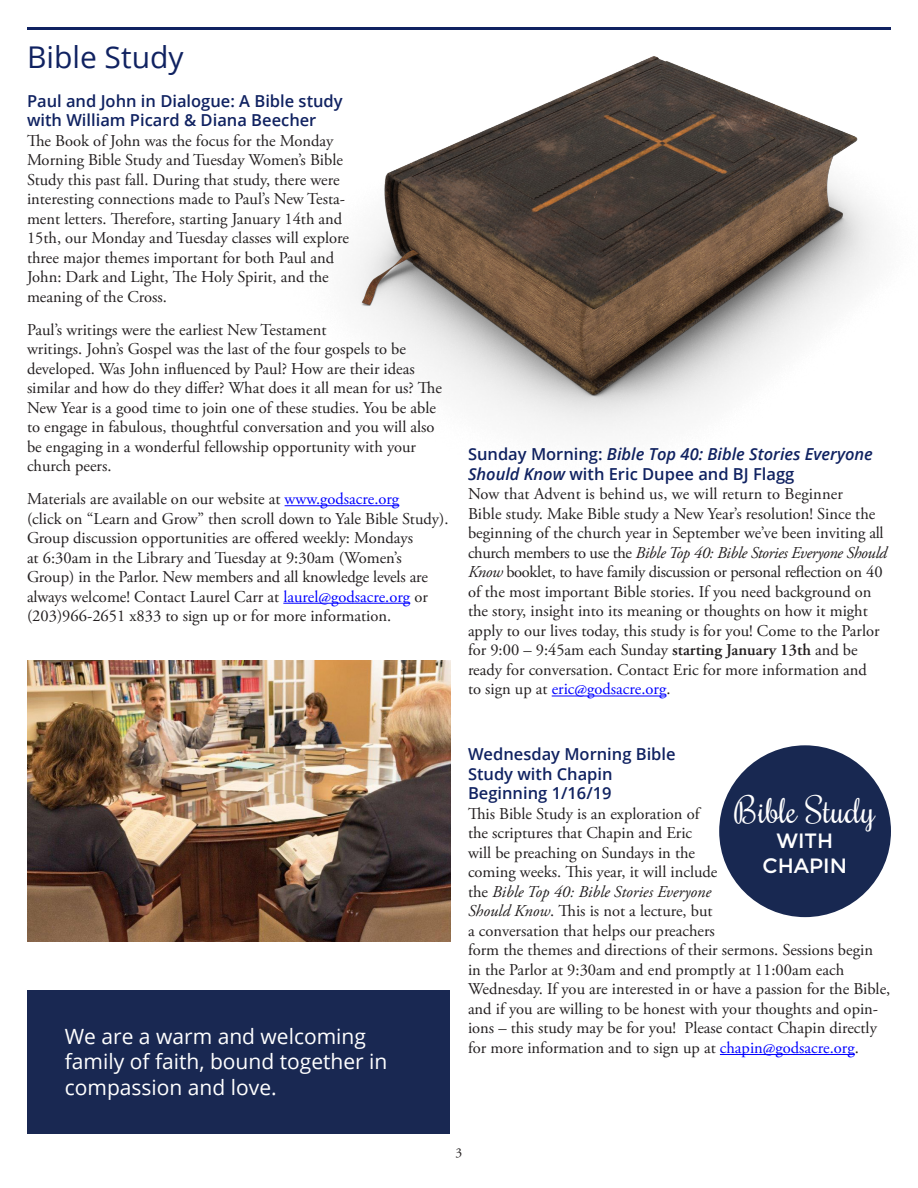
<style>
.page{position:relative;width:918px;height:1188px;background:#fff}
.page>*{position:absolute;margin:0;border:0;box-sizing:border-box;transform-origin:0 0}
.t1{font:34.5px "Rochester";color:#fff}
._10_Head{font:30px "Open Sans";color:#102261}
.t2{font:21px/25.5px "Open Sans";color:#fff}
.t3{font:20.7px/24.9px "Montserrat";color:#fff;text-align:center}
._50_Body{font:16.5px/19.5px "Adobe Garamond Pro";color:#231f20}
._20_Subhead{font:600 16.5px/19.5px "Open Sans";color:#102261}
._20_Subhead-2{font:italic 600 16.5px/19.5px "Open Sans";color:#102261}
.t4{font:13.5px "Adobe Garamond Pro";color:#231f20}
.s1{color:#00f}
.s2{font-style:normal}
.s3{font-style:italic}
.s4{font-weight:600}
</style>
<div class="page">
<div style="left:27px;top:990px;width:423px;height:144px;background:#192852"></div>
<hr style="left:27px;top:27px;width:864px;height:3px;background:#102261">
<hr style="left:285px;top:505px;width:114px;height:1px;background:#00f">
<hr style="left:283px;top:603px;width:127px;height:1px;background:#00f">
<hr style="left:552px;top:696px;width:114px;height:1px;background:#00f">
<hr style="left:720px;top:1054px;width:135px;height:1px;background:#00f">
<div style="left:719px;top:745px;width:172px;height:172px;background:#182851;border-radius:50%"></div>
<img style="left:354px;top:56px;width:523px;height:375px">
<img style="left:27px;top:661px;width:423px;height:280px">
<p class="_10_Head" style="left:27px;top:37px;width:158px">Bible Study</p>
<p class="_20_Subhead" style="left:27px;top:91px;width:317px">Paul and John in Dialogue: A Bible study with William Picard &amp; Diana Beecher</p>
<p class="_50_Body" style="left:27px;top:131px;width:324px">The Book of John was the focus for the Monday Morning Bible Study and Tuesday Women’s Bible Study this past fall. During that study, there were interesting connections made to Paul’s New Testa&shy;ment letters. Therefore, starting January 14th and 15th, our Monday and Tuesday classes will explore three major themes important for both Paul and John: Dark and Light, The Holy Spirit, and the meaning of the Cross.</p>
<p class="_50_Body" style="left:27px;top:320px;width:417px">Paul’s writings were the earliest New Testament<br>writings. John’s Gospel was the last of the four gospels to be developed. Was John influenced by Paul? How are their ideas similar and how do they differ? What does it all mean for us? The New Year is a good time to join one of these studies. You be able to engage in fabulous, thoughtful conversation and you will also be engaging in a wonderful fellowship opportunity with your church peers.</p>
<p class="_50_Body" style="left:27px;top:490px;width:423px">Materials are available on our website at <span class="s1">www.godsacre.org<br></span>(click on “Learn and Grow” then scroll down to Yale Bible Study).<br>Group discussion opportunities are offered weekly: Mondays<br>at 6:30am in the Library and Tuesday at 9:30am (Women’s Group) in the Parlor. New members and all knowledge levels are always welcome! Contact Laurel Carr at <span class="s1">laurel@godsacre.org</span> or (203)966-2651 x833 to sign up or for more information.</p>
<p class="_20_Subhead-2" style="left:468px;top:444px;width:406px"><span class="s2">Sunday Morning:</span> Bible Top 40: Bible Stories Everyone<br>Should Know <span class="s2">with Eric Dupee and BJ Flagg</span></p>
<p class="_50_Body" style="left:468px;top:485px;width:421px">Now that Advent is behind us, we will return to Beginner<br>Bible study. Make Bible study a New Year’s resolution! Since the beginning of the church year in September we’ve been inviting all church members to use the <span class="s3">Bible Top 40: Bible Stories Everyone Should Know</span> booklet, to have family discussion or personal reflection on 40 of the most important Bible stories. If you need background on the story, insight into its meaning or thoughts on how it might apply to our lives today, this study is for you! Come to the Parlor for 9:00 – 9:45am each Sunday <span class="s4">starting January 13th</span> and be ready for conversation. Contact Eric for more information and<br>to sign up at <span class="s1">eric@godsacre.org</span>.</p>
<p class="t2" style="left:65px;top:1023px;width:324px">We are a warm and welcoming family of faith, bound together in compassion and love.</p>
<p class="_20_Subhead" style="left:468px;top:744px;width:209px">Wednesday Morning Bible<br>Study with Chapin<br>Beginning 1/16/19</p>
<p class="_50_Body" style="left:468px;top:804px;width:424px">This Bible Study is an exploration of<br>the scriptures that Chapin and Eric<br>will be preaching on Sundays in the<br>coming weeks. This year, it will include<br>the <span class="s3">Bible Top 40: Bible Stories Everyone<br>Should Know</span>. This is not a lecture, but<br>a conversation that helps our preachers<br>form the themes and directions of their sermons. Sessions begin<br>in the Parlor at 9:30am and end promptly at 11:00am each Wednesday. If you are interested in or have a passion for the Bible, and if you are willing to be honest with your thoughts and opin&shy;ions – this study may be for you! Please contact Chapin directly for more information and to sign up at <span class="s1">chapin@godsacre.org</span>.</p>
<p class="t1" style="left:734px;top:788px;width:142px">Bible Study</p>
<p class="t3" style="left:762px;top:829px;width:86px">WITH<br>CHAPIN</p>
<p class="t4" style="left:456px;top:1145px;width:8px">3</p>
</div>
